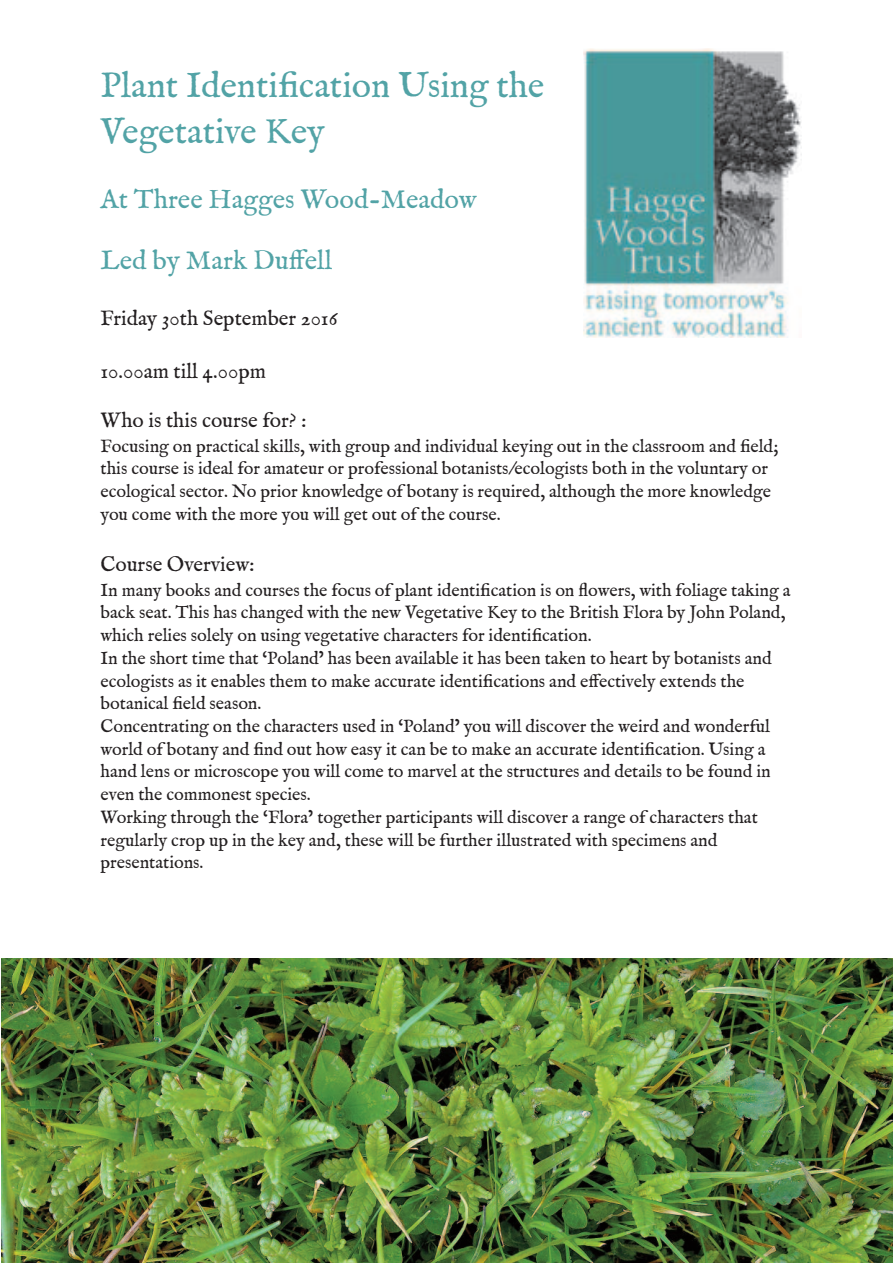
<style>
.page{position:relative;width:893px;height:1263px;background:#fff}
.page>*{position:absolute;margin:0;border:0;box-sizing:border-box;transform-origin:0 0}
.t1{font:36px/45.5px "IM FELL English Roman";color:#52a3a6}
.t2{font:27px "IM FELL English Roman";color:#52a3a6}
.t3{font:21px "IM FELL English Roman";color:#231f20}
.t4{font:18px/22.8px "IM FELL English Roman";color:#231f20}
</style>
<div class="page">
<img style="left:584px;top:48px;width:218px;height:289px">
<img style="left:1px;top:959px;width:892px;height:304px">
<h1 class="t1" style="left:100px;top:62px;width:445px">Plant Identification Using the<br>Vegetative Key</h1>
<h2 class="t2" style="left:100px;top:183px;width:378px">At Three Hagges Wood-Meadow</h2>
<h2 class="t2" style="left:100px;top:244px;width:233px">Led by Mark Duffell</h2>
<p class="t3" style="left:100px;top:305px;width:239px">Friday 30th September 2016</p>
<p class="t3" style="left:100px;top:358px;width:167px">10.00am till 4.00pm</p>
<p class="t3" style="left:100px;top:408px;width:208px">Who is this course for? :</p>
<p class="t4" style="left:100px;top:434px;width:679px">Focusing on practical skills, with group and individual keying out in the classroom and field; this course is ideal for amateur or professional botanists/ecologists both in the voluntary or ecological sector. No prior knowledge of botany is required, although the more knowledge you come with the more you will get out of the course.</p>
<p class="t3" style="left:100px;top:552px;width:156px">Course Overview:</p>
<p class="t4" style="left:100px;top:578px;width:692px">In many books and courses the focus of plant identification is on flowers, with foliage taking a back seat. This has changed with the new Vegetative Key to the British Flora by John Poland, which relies solely on using vegetative characters for identification.<br>In the short time that ‘Poland’ has been available it has been taken to heart by botanists and ecologists as it enables them to make accurate identifications and effectively extends the botanical field season.<br>Concentrating on the characters used in ‘Poland’ you will discover the weird and wonderful world of botany and find out how easy it can be to make an accurate identification. Using a hand lens or microscope you will come to marvel at the structures and details to be found in even the commonest species.<br>Working through the ‘Flora’ together participants will discover a range of characters that regularly crop up in the key and, these will be further illustrated with specimens and presentations.</p>
</div>
